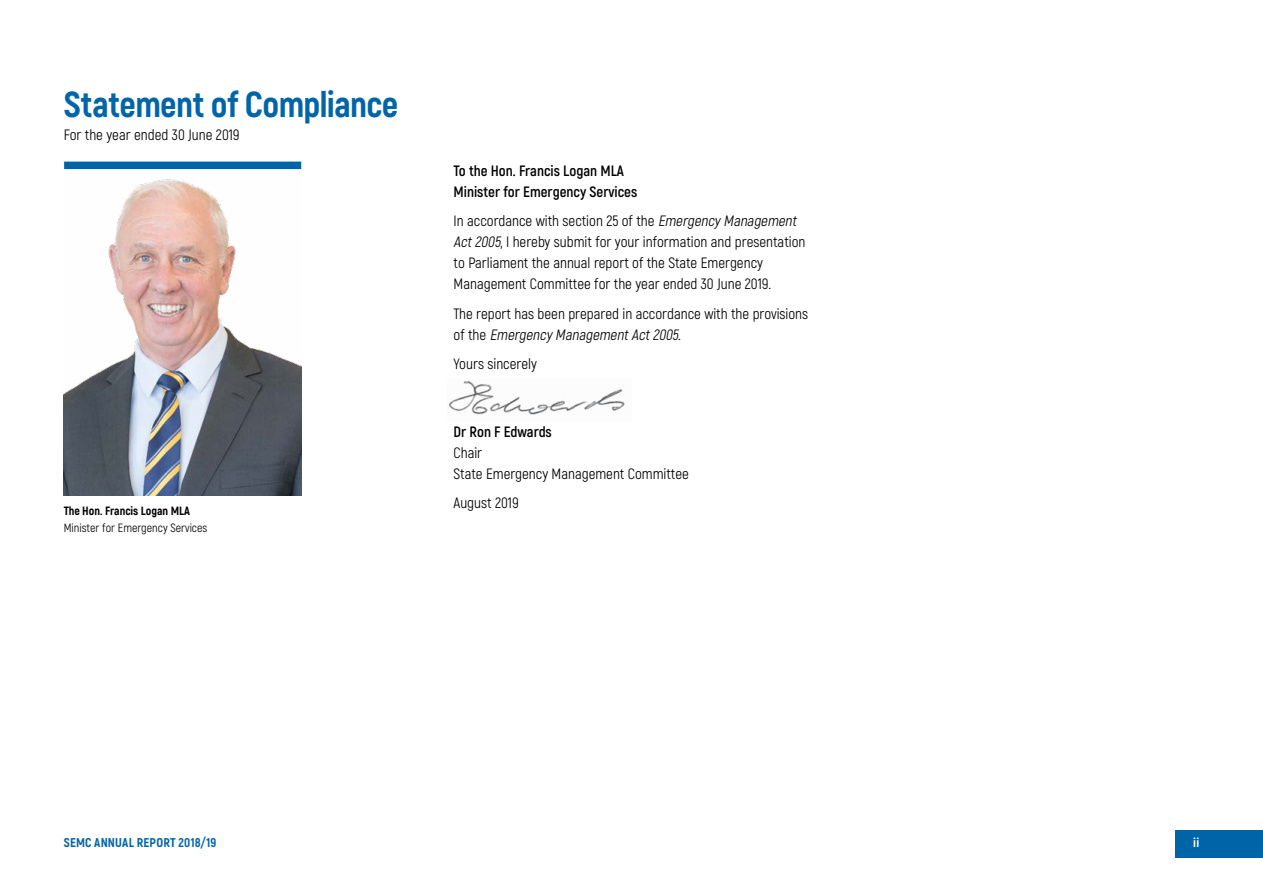
<style>
.page{position:relative;width:1263px;height:893px;background:#fff}
.page>*{position:absolute;margin:0;border:0;box-sizing:border-box;transform-origin:0 0}
.t1{font:800 36px "Akrobat";letter-spacing:-.02em;color:#0065a8}
.t2{font:15px/21px "Akrobat";color:#000}
.t3{font:700 15px/21px "Akrobat";color:#000}
.t4{font:800 12.75px "Akrobat";letter-spacing:.015em;color:#0065a8}
.t5{font:800 12.75px "Akrobat";color:#fff}
.t6{font:12px "Akrobat";color:#000}
.t7{font:800 12px "Akrobat";color:#000}
.s1{font-style:italic}
</style>
<div class="page">
<img style="left:449px;top:381px;width:176px;height:34px">
<div style="left:64px;top:162px;width:237px;height:7px;background:#0065a8"></div>
<img style="left:64px;top:179px;width:237px;height:316px">
<div style="left:1176px;top:830px;width:87px;height:27px;background:#0065a8"></div>
<h1 class="t1" style="left:64px;top:81px;width:336px">Statement of Compliance</h1>
<p class="t2" style="left:64px;top:124px;width:177px">For the year ended 30 June 2019</p>
<p class="t7" style="left:64px;top:503px;width:128px">The Hon. Francis Logan MLA</p>
<p class="t6" style="left:64px;top:520px;width:145px">Minister for Emergency Services</p>
<p class="t3" style="left:454px;top:160px;width:185px">To the Hon. Francis Logan MLA<br>Minister for Emergency Services</p>
<p class="t2" style="left:454px;top:210px;width:353px">In accordance with section 25 of the <span class="s1">EmergencyManagement Act2005</span>, I hereby submit for your information and presentation to Parliament the annual report of the State Emergency Management Committee for the year ended 30 June 2019.</p>
<p class="t2" style="left:454px;top:303px;width:356px">The report has been prepared in accordance with the provisions o f t h e <span class="s1">EmergencyManagementAct2005</span>.</p>
<p class="t2" style="left:454px;top:353px;width:85px">Yours sincerely</p>
<p class="t3" style="left:454px;top:421px;width:100px">Dr Ron F Edwards</p>
<p class="t2" style="left:454px;top:442px;width:237px">Chair<br>State Emergency Management Committee</p>
<p class="t2" style="left:454px;top:493px;width:67px">August 2019</p>
<p class="t4" style="left:64px;top:834px;width:154px">SEMC ANNUAL REPORT 2018/19</p>
<p class="t5" style="left:1193px;top:834px;width:7px">ii</p>
</div>
